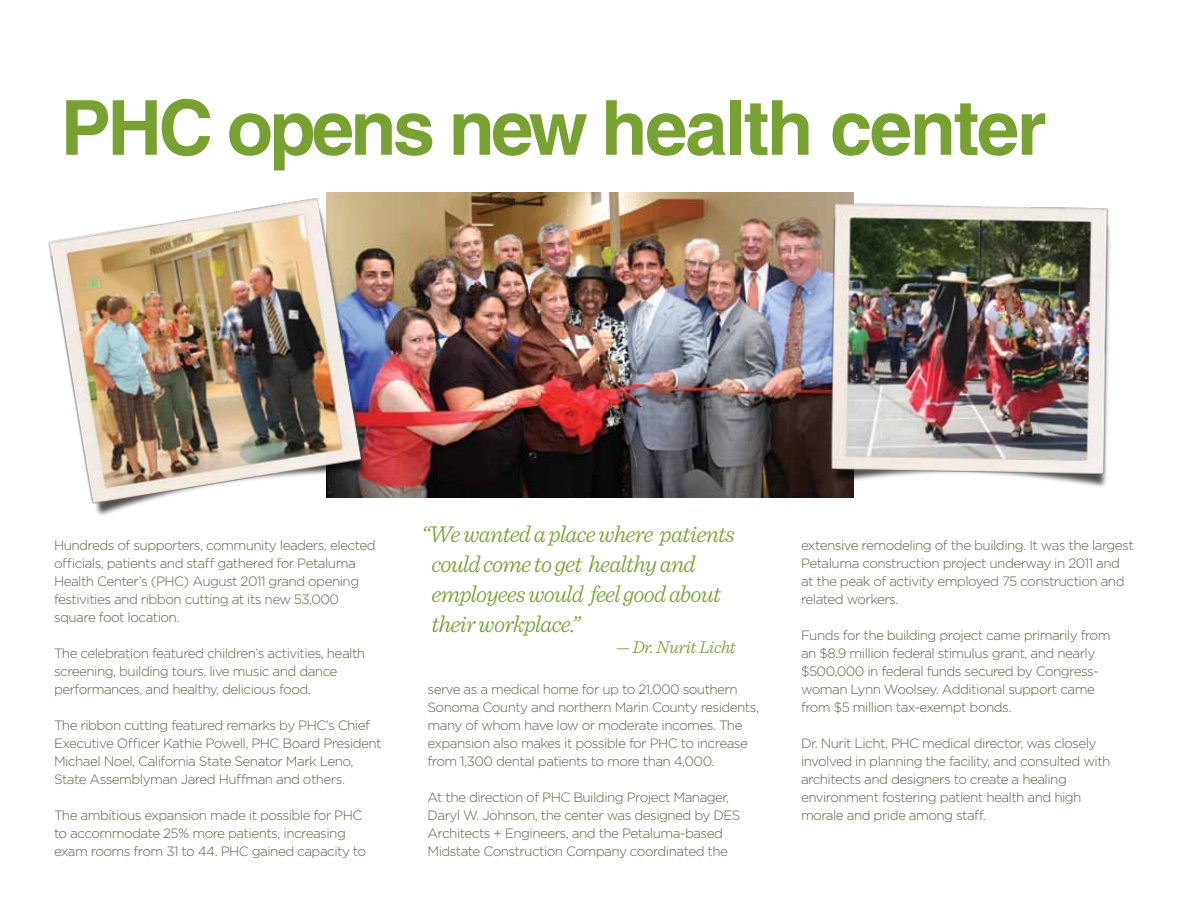
<style>
.page{position:relative;width:1188px;height:918px;background:#fff}
.page>*{position:absolute;margin:0;border:0;box-sizing:border-box;transform-origin:0 0}
.t1{font:700 75.9px "Helvetica";letter-spacing:-.04em;color:#78a22f}
.t2{font:italic 300 24px/30px "Sentinel";letter-spacing:-.03em;color:#78a22f}
.t3{font:italic 300 18px "Sentinel";letter-spacing:-.02em;color:#78a22f}
.t4{font:300 13.5px/18px "Gotham";letter-spacing:-.04em;color:#5f604b}
</style>
<div class="page">
<img style="left:390px;top:192px;width:429px;height:306px">
<img style="left:48px;top:192px;width:342px;height:323px">
<img style="left:819px;top:192px;width:291px;height:306px">
<h1 class="t1" style="left:60px;top:82px;width:987px">PHC opens new health center</h1>
<p class="t4" style="left:54px;top:536px;width:323px">Hundreds of supporters, community leaders, elected officials, patients and staff gathered for Petaluma Health Center’s (PHC) August 2011 grand opening festivities and ribbon cutting at its new 53,000 square foot location.</p>
<p class="t4" style="left:54px;top:644px;width:313px">The celebration featured children’s activities, health screening, building tours, live music and dance performances, and healthy, delicious food.</p>
<p class="t4" style="left:54px;top:716px;width:329px">The ribbon cutting featured remarks by PHC’s Chief Executive Officer Kathie Powell, PHC Board President Michael Noel, California State Senator Mark Leno, State Assemblyman Jared Huffman and others.</p>
<p class="t4" style="left:54px;top:806px;width:314px">The ambitious expansion made it possible for PHC to accommodate 25% more patients, increasing exam rooms from 31 to 44. PHC gained capacity to</p>
<h2 class="t2" style="left:431px;top:517px;width:305px;text-indent:-10px">“We wanted a place where patients could come to get healthy and employees would feel good about their workplace.”</h2>
<h3 class="t3" style="left:616px;top:634px;width:122px">— Dr. Nurit Licht</h3>
<p class="t4" style="left:428px;top:680px;width:333px">serve as a medical home for up to 21,000 southern Sonoma County and northern Marin County residents, many of whom have low or moderate incomes. The expansion also makes it possible for PHC to increase from 1,300 dental patients to more than 4,000.</p>
<p class="t4" style="left:428px;top:788px;width:315px">At the direction of PHC Building Project Manager, Daryl W. Johnson, the center was designed by DES Architects + Engineers, and the Petaluma-based Midstate Construction Company coordinated the</p>
<p class="t4" style="left:801px;top:536px;width:334px">extensive remodeling of the building. It was the largest Petaluma construction project underway in 2011 and at the peak of activity employed 75 construction and related workers.</p>
<p class="t4" style="left:801px;top:626px;width:311px">Funds for the building project came primarily from an $8.9 million federal stimulus grant, and nearly $500,000 in federal funds secured by Congress&shy;woman Lynn Woolsey. Additional support came from $5 million tax-exempt bonds.</p>
<p class="t4" style="left:801px;top:733px;width:311px">Dr. Nurit Licht, PHC medical director, was closely involved in planning the facility, and consulted with architects and designers to create a healing environment fostering patient health and high morale and pride among staff.</p>
</div>
